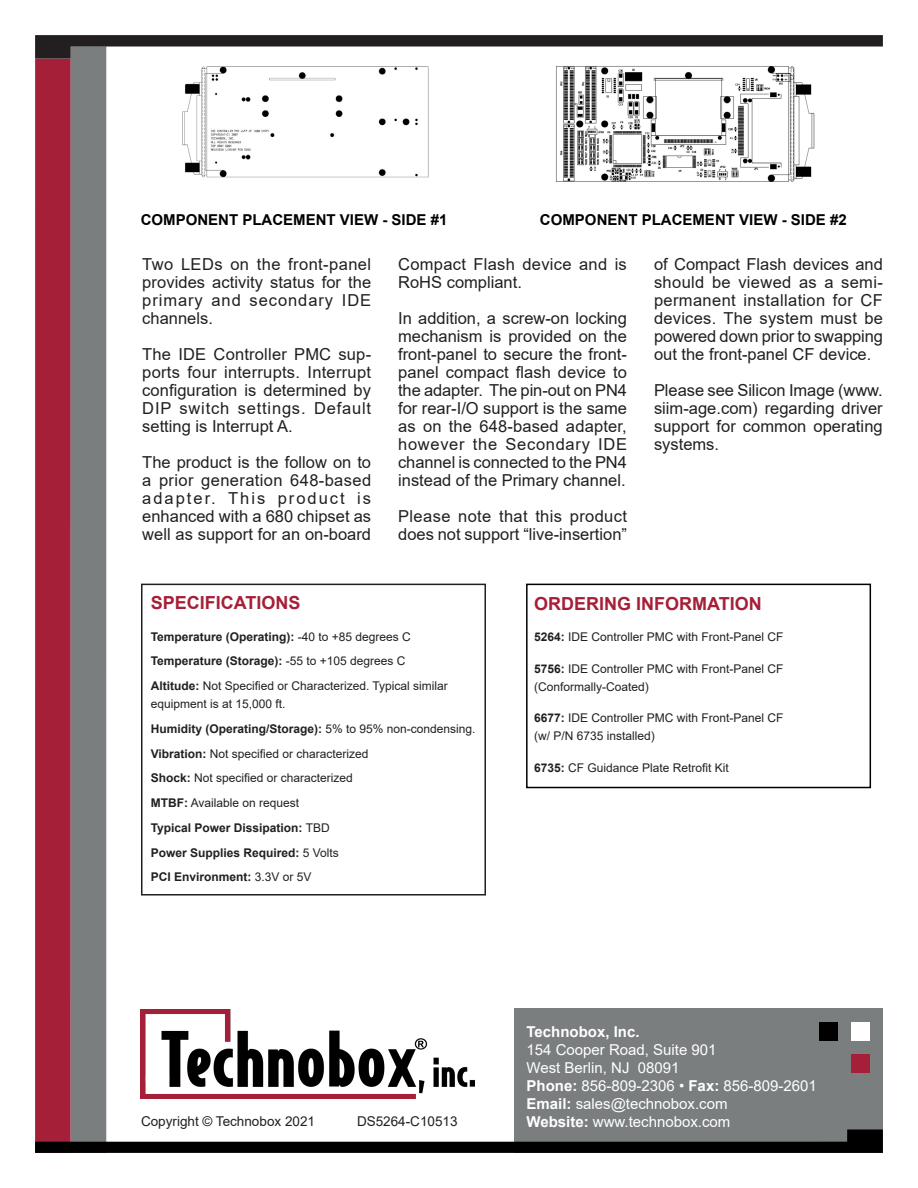
<style>
.page{position:relative;width:918px;height:1188px;background:#fff}
.page>*{position:absolute;margin:0;border:0;box-sizing:border-box;transform-origin:0 0}
.Body{font:700 18px "Arial";color:#a61f38}
.Datasheet_Body{font:16.5px/18px "Arial";color:#231f20;text-align:justify}
.Datasheet_Body-2{font:16.5px/18px "Arial";letter-spacing:.02em;color:#231f20}
.t1{font:15px/18px "Arial";color:#fff}
.Body-2{font:700 15px "Arial";color:#000}
.t2{font:700 15px "Arial";color:#fff}
.t3{font:13.5px "Arial";color:#231f20}
.HTML_Body{font:700 12px "Arial";color:#231f20}
.Datasheet_Body-3{font:12px/18px "Arial";color:#231f20}
.HTML_Body-2{font:12px/18px "Arial";color:#231f20}
.s1{font-weight:400}
.s2{font-weight:700}
</style>
<div class="page">
<div style="left:35px;top:59px;width:36px;height:1094px;background:#a61f38"></div>
<div style="left:71px;top:46px;width:35px;height:1107px;background:#7a7e7f"></div>
<div style="left:514px;top:1009px;width:369px;height:144px;background:#7a7e7f"></div>
<div style="left:851px;top:1022px;width:18px;height:18px;background:#fff"></div>
<div style="left:851px;top:1054px;width:18px;height:18px;background:#a61f38"></div>
<div style="left:819px;top:1022px;width:19px;height:18px;background:#000"></div>
<svg style="left:35px;top:1129px;width:848px;height:24px"></svg>
<img style="left:141px;top:1009px;width:333px;height:89px">
<svg style="left:35px;top:35px;width:848px;height:24px"></svg>
<img style="left:556px;top:66px;width:259px;height:116px">
<img style="left:182px;top:66px;width:247px;height:112px">
<div style="left:526px;top:584px;width:345px;height:204px;border:2px solid #000"></div>
<div style="left:141px;top:584px;width:345px;height:312px;border:2px solid #231f20"></div>
<p class="Body-2" style="left:540px;top:209px;width:308px">COMPONENT PLACEMENT VIEW - SIDE #2</p>
<p class="Body-2" style="left:141px;top:209px;width:308px">COMPONENT PLACEMENT VIEW - SIDE #1</p>
<p class="Datasheet_Body" style="left:142px;top:255px;width:230px">Two LEDs on the front-panel provides activity status for the primary and secondary IDE channels.</p>
<p class="Datasheet_Body" style="left:142px;top:345px;width:230px">The IDE Controller PMC sup&shy;ports four interrupts. Interrupt configuration is determined by DIP switch settings. Default setting is Interrupt A.</p>
<p class="Datasheet_Body" style="left:142px;top:453px;width:230px">The product is the follow on to a prior generation 648-based adapter. This product is enhanced with a 680 chipset as well as support for an on-board</p>
<p class="Datasheet_Body-2" style="left:398px;top:255px;width:230px">Compact Flash device and is<br>RoHS compliant.</p>
<p class="Datasheet_Body" style="left:398px;top:309px;width:230px">In addition, a screw-on locking mechanism is provided on the front-panel to secure the front&shy;panel compact flash device to the adapter. The pin-out on PN4 for rear-I/O support is the same as on the 648-based adapter, however the Secondary IDE channel is connected to the PN4 instead of the Primary channel.</p>
<p class="Datasheet_Body" style="left:398px;top:507px;width:230px">Please note that this product does not support “live-insertion”</p>
<p class="Datasheet_Body" style="left:654px;top:255px;width:230px">of Compact Flash devices and should be viewed as a semi&shy;permanent installation for CF devices. The system must be powered down prior to swapping out the front-panel CF device.</p>
<p class="Datasheet_Body" style="left:654px;top:381px;width:230px">Please see Silicon Image (www. siim-age.com) regarding driver support for common operating systems.</p>
<p class="Body" style="left:151px;top:590px;width:151px">SPECIFICATIONS</p>
<p class="HTML_Body" style="left:151px;top:628px;width:262px">Temperature (Operating): <span class="s1">-40 to +85 degrees C</span></p>
<p class="HTML_Body" style="left:151px;top:653px;width:256px">Temperature (Storage): <span class="s1">-55 to +105 degrees C</span></p>
<p class="HTML_Body-2" style="left:151px;top:677px;width:299px"><span class="s2">Altitude:</span> Not Specified or Characterized. Typical similar equipment is at 15,000 ft.</p>
<p class="HTML_Body" style="left:151px;top:720px;width:326px">Humidity (Operating/Storage): <span class="s1">5% to 95% non-condensing.</span></p>
<p class="HTML_Body-2" style="left:151px;top:744px;width:219px"><span class="s2">Vibration:</span> Not specified or characterized</p>
<p class="HTML_Body-2" style="left:151px;top:769px;width:204px"><span class="s2">Shock:</span> Not specified or characterized</p>
<p class="HTML_Body-2" style="left:151px;top:794px;width:150px"><span class="s2">MTBF:</span> Available on request</p>
<p class="HTML_Body" style="left:151px;top:819px;width:181px">Typical Power Dissipation: <span class="s1">TBD</span></p>
<p class="HTML_Body" style="left:151px;top:844px;width:190px">Power Supplies Required: <span class="s1">5 Volts</span></p>
<p class="HTML_Body" style="left:151px;top:869px;width:162px">PCI Environment: <span class="s1">3.3V or 5V</span></p>
<p class="Body" style="left:534px;top:591px;width:229px">ORDERING INFORMATION</p>
<p class="Datasheet_Body-3" style="left:534px;top:628px;width:251px"><span class="s2">5264:</span> IDE Controller PMC with Front-Panel CF</p>
<p class="Datasheet_Body-3" style="left:534px;top:659px;width:251px"><span class="s2">5756:</span> IDE Controller PMC with Front-Panel CF (Conformally-Coated)</p>
<p class="Datasheet_Body-3" style="left:534px;top:709px;width:251px"><span class="s2">6677:</span> IDE Controller PMC with Front-Panel CF (w/ P/N 6735 installed)</p>
<p class="Datasheet_Body-3" style="left:534px;top:758px;width:196px"><span class="s2">6735:</span> CF Guidance Plate Retrofit Kit</p>
<p class="t3" style="left:141px;top:1112px;width:176px">Copyright © Technobox 2021</p>
<p class="t3" style="left:357px;top:1112px;width:102px">DS5264-C10513</p>
<p class="t2" style="left:526px;top:1021px;width:115px">Technobox, Inc.</p>
<p class="t1" style="left:526px;top:1041px;width:192px">154 Cooper Road, Suite 901</p>
<p class="t1" style="left:526px;top:1059px;width:155px">West Berlin, NJ 08091</p>
<p class="t1" style="left:526px;top:1077px;width:292px"><span class="s2">Phone:</span> 856-809-2306 • <span class="s2">Fax:</span> 856-809-2601<br><span class="s2">Email:</span> sales@technobox.com</p>
<p class="t1" style="left:526px;top:1113px;width:205px"><span class="s2">Website:</span> www.technobox.com</p>
</div>
